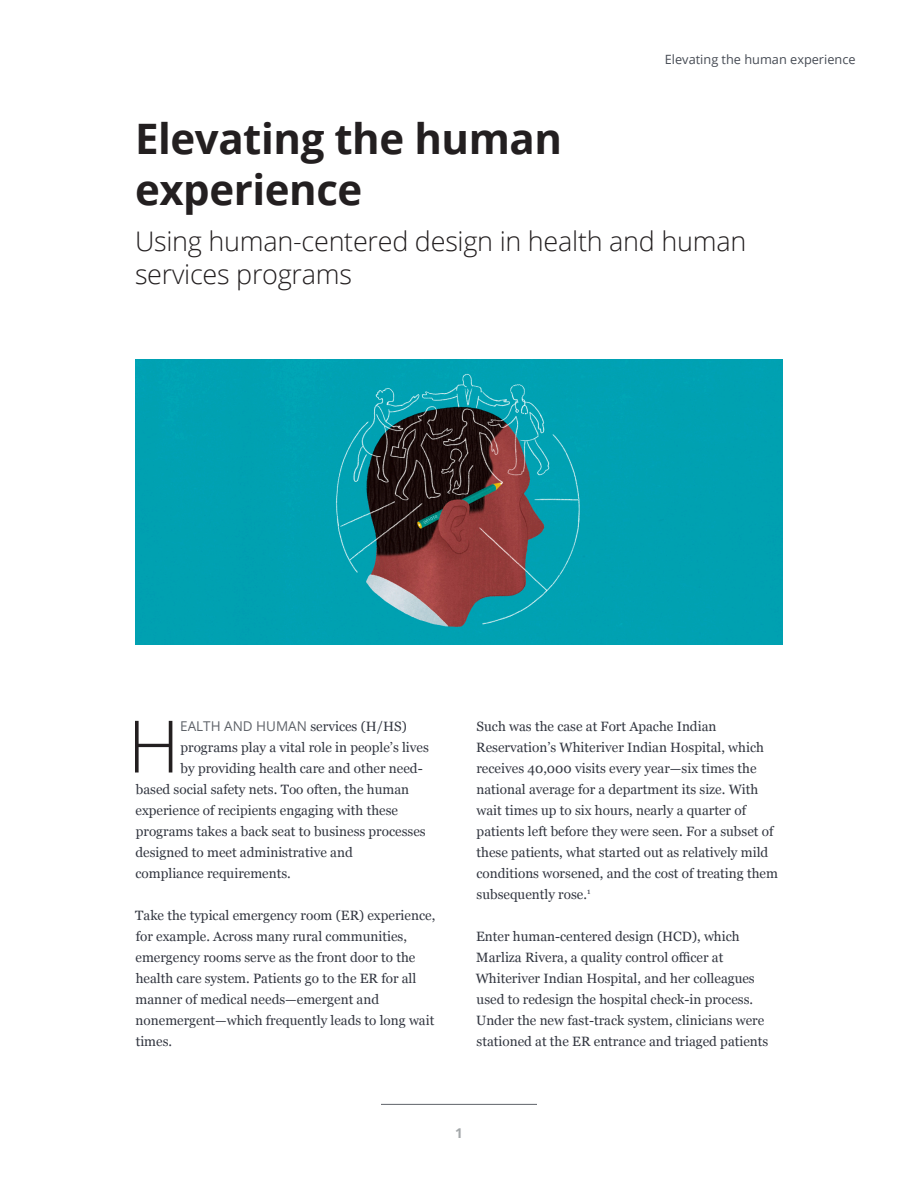
<style>
.page{position:relative;width:918px;height:1188px;background:#fff}
.page>*{position:absolute;margin:0;border:0;box-sizing:border-box;transform-origin:0 0}
.body-dropcap{font:300 72.3px "Open Sans";color:#231f20}
.chapter-title{font:700 42px/51px "Open Sans";letter-spacing:-.01em;color:#231f20}
.heading1a-subheading{font:300 27px/33px "Open Sans";letter-spacing:-.01em;color:#231f20}
.body-copy{font:13.5px/21px "Georgia";color:#323640}
.body-dropcap-2{font:13.5px "Georgia";color:#323640}
.t1{font:700 13.5px "Open Sans";color:#a3a7a9}
.t2{font:12.75px "Open Sans";color:#464b54}
.s1{font-family:"Open Sans";color:#5f6369}
</style>
<div class="page">
<hr style="left:381px;top:1104px;width:156px;height:1px;background:#5f6369">
<img style="left:135px;top:360px;width:648px;height:285px">
<p class="t2" style="left:665px;top:50px;width:192px">Elevating the human experience</p>
<p class="chapter-title" style="left:135px;top:112px;width:429px">Elevating the human experience</p>
<p class="heading1a-subheading" style="left:135px;top:224px;width:613px">Using human-centered design in health and human services programs</p>
<p class="body-dropcap" style="left:128px;top:697px;width:54px">H</p>
<p class="body-dropcap-2" style="left:180px;top:716px;width:228px"><span class="s1">EALTH AND HUMAN</span> services (H/HS)</p>
<p class="body-dropcap-2" style="left:180px;top:737px;width:250px">programs play a vital role in people’s lives</p>
<p class="body-dropcap-2" style="left:181px;top:758px;width:244px">by providing health care and other need-</p>
<p class="body-dropcap-2" style="left:136px;top:779px;width:275px">based social safety nets. Too often, the human</p>
<p class="body-dropcap-2" style="left:136px;top:800px;width:264px">experience of recipients engaging with these</p>
<p class="body-dropcap-2" style="left:136px;top:821px;width:292px">programs takes a back seat to business processes</p>
<p class="body-dropcap-2" style="left:136px;top:842px;width:219px">designed to meet administrative and</p>
<p class="body-dropcap-2" style="left:136px;top:863px;width:157px">compliance requirements.</p>
<p class="body-copy" style="left:135px;top:904px;width:302px">Take the typical emergency room (ER) experience, for example. Across many rural communities, emergency rooms serve as the front door to the health care system. Patients go to the ER for all manner of medical needs—emergent and nonemergent—which frequently leads to long wait times.</p>
<p class="body-copy" style="left:476px;top:715px;width:303px">Such was the case at Fort Apache Indian Reservation’s Whiteriver Indian Hospital, which receives 40,000 visits every year—six times the national average for a department its size. With wait times up to six hours, nearly a quarter of patients left before they were seen. For a subset of these patients, what started out as relatively mild conditions worsened, and the cost of treating them subsequently rose.<sup>1</sup></p>
<p class="body-copy" style="left:476px;top:925px;width:294px">Enter human-centered design (HCD), which Marliza Rivera, a quality control officer at Whiteriver Indian Hospital, and her colleagues used to redesign the hospital check-in process.<br>Under the new fast-track system, clinicians were stationed at the ER entrance and triaged patients</p>
<p class="t1" style="left:455px;top:1123px;width:9px">1</p>
</div>
